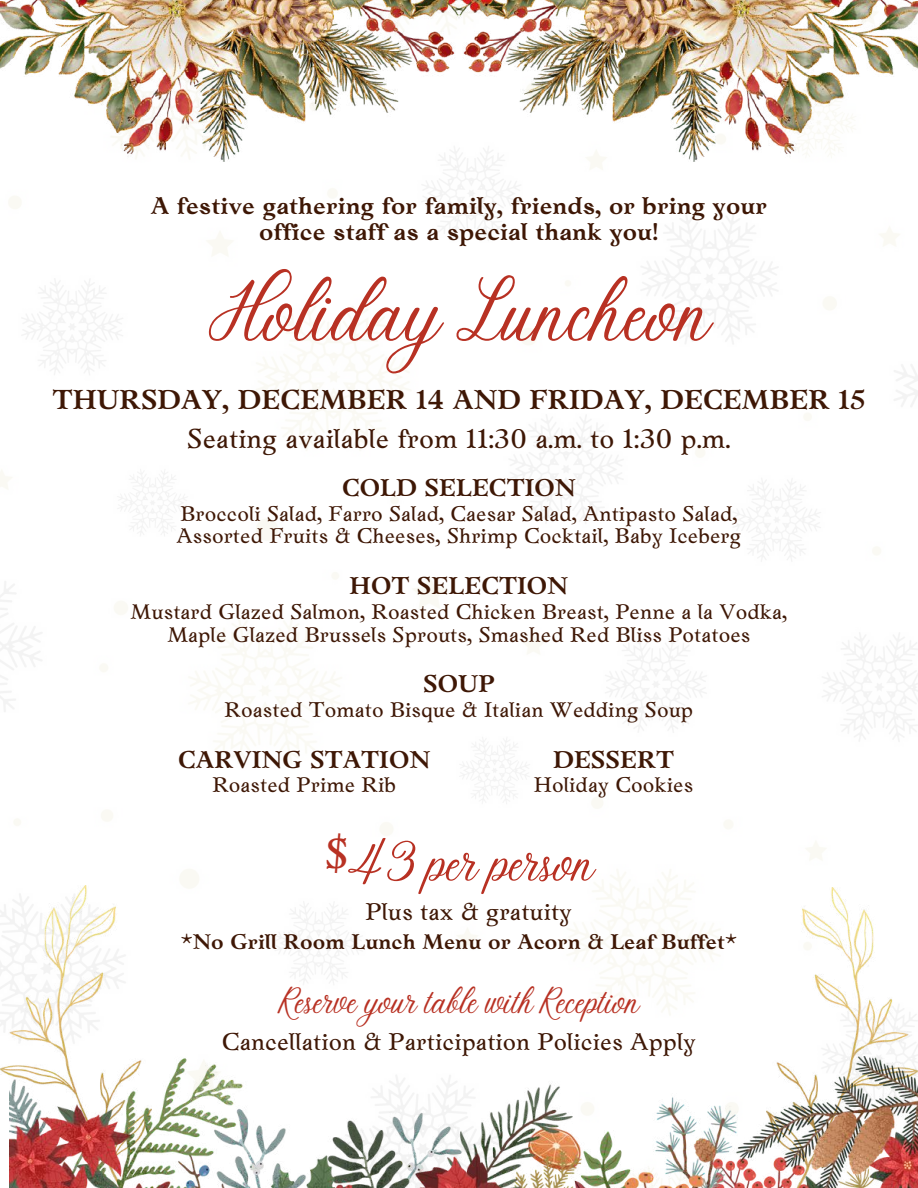
<style>
.page{position:relative;width:918px;height:1188px;background:#fff}
.page>*{position:absolute;margin:0;border:0;box-sizing:border-box;transform-origin:0 0}
.t1{font:90px "Stoic";color:#b83123}
.t2{font:57.3px "Stoic";color:#b83123}
.t3{font:41.25px "Zenaida";color:#b83123}
.t4{font:37.5px "Stoic";color:#b83123}
.t5{font:700 27px "Zenaida";color:#3e1705}
.t6{font:27px "Zenaida";color:#3e1705}
.t7{font:700 24px/25.8px "Zenaida";color:#3e1705;text-align:center}
.t8{font:24px "Zenaida";color:#3e1705}
.t9{font:21px/22.5px "Zenaida";color:#3e1705}
.t10{font:700 21px "Zenaida";color:#3e1705}
</style>
<div class="page">
<img style="left:0;top:0;width:409px;height:161px">
<img style="left:409px;top:0;width:509px;height:161px">
<img style="left:801px;top:887px;width:117px;height:169px">
<img style="left:0;top:885px;width:126px;height:303px">
<img style="left:10px;top:1056px;width:908px;height:132px">
<p class="t7" style="left:151px;top:193px;width:618px">A festive gathering for family, friends, or bring your office staff as a special thank you!</p>
<h1 class="t1" style="left:209px;top:268px;width:502px">Holiday Luncheon</h1>
<p class="t5" style="left:53px;top:382px;width:814px">THURSDAY, DECEMBER 14 AND FRIDAY, DECEMBER 15</p>
<p class="t6" style="left:187px;top:422px;width:545px">Seating available from 11:30 a.m. to 1:30 p.m.</p>
<p class="t7" style="left:342px;top:475px;width:235px">COLD SELECTION</p>
<p class="t9" style="left:177px;top:502px;width:566px">Broccoli Salad, Farro Salad, Caesar Salad, Antipasto Salad,<br>Assorted Fruits &amp; Cheeses, Shrimp Cocktail, Baby Iceberg</p>
<p class="t7" style="left:350px;top:573px;width:220px">HOT SELECTION</p>
<p class="t9" style="left:131px;top:601px;width:658px;text-align:center">Mustard Glazed Salmon, Roasted Chicken Breast, Penne a la Vodka,<br>Maple Glazed Brussels Sprouts, Smashed Red Bliss Potatoes</p>
<p class="t7" style="left:423px;top:671px;width:73px">SOUP</p>
<p class="t9" style="left:225px;top:699px;width:470px">Roasted Tomato Bisque &amp; Italian Wedding Soup</p>
<p class="t7" style="left:178px;top:746px;width:254px">CARVING STATION</p>
<p class="t9" style="left:212px;top:774px;width:185px">Roasted Prime Rib</p>
<p class="t7" style="left:553px;top:746px;width:123px">DESSERT</p>
<p class="t9" style="left:534px;top:774px;width:161px">Holiday Cookies</p>
<h3 class="t3" style="left:325px;top:828px;width:25px">$</h3>
<h2 class="t2" style="left:349px;top:835px;width:246px">43 per person</h2>
<p class="t8" style="left:366px;top:896px;width:208px">Plus tax &amp; gratuity</p>
<p class="t10" style="left:181px;top:929px;width:558px">*No Grill Room Lunch Menu or Acorn &amp; Leaf Buffet*</p>
<h3 class="t4" style="left:279px;top:983px;width:361px">Reserve your table with Reception</h3>
<p class="t8" style="left:222px;top:1026px;width:476px">Cancellation &amp; Participation Policies Apply</p>
</div>
